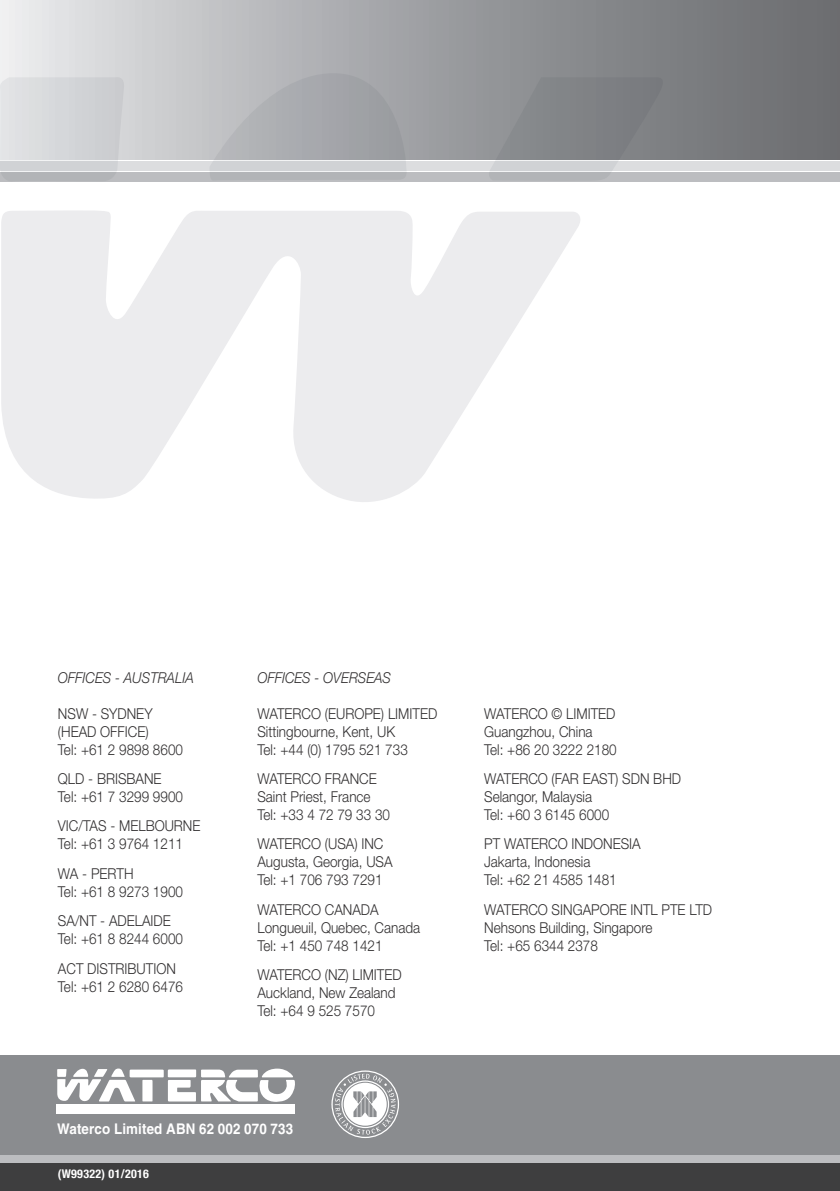
<style>
.page{position:relative;width:840px;height:1191px;background:#fff}
.page>*{position:absolute;margin:0;border:0;box-sizing:border-box;transform-origin:0 0}
.t1{font:300 15px/18px "Helvetica Neue LT Std";color:#312f30;scale:.9 1}
.t2{font:italic 300 15px "Helvetica Neue LT Std";color:#312f30;scale:.9 1}
.t3{font:700 14.8px "Helvetica";letter-spacing:.01em;color:#fff;scale:.91 1}
.t4{font:700 condensed 12px "Helvetica Neue";letter-spacing:.025em;color:#fff}
</style>
<div class="page">
<div style="left:0;top:1162px;width:839px;height:29px;background:#3e3e3f"></div>
<div style="left:0;top:1154px;width:839px;height:8px;background:#bcbdc0"></div>
<div style="left:0;top:1054px;width:839px;height:100px;background:#8a8c8f"></div>
<div style="left:0;top:0;width:839px;height:159px;background:linear-gradient(to right,#e5e6e8,#626468)"></div>
<svg style="left:57px;top:1068px;width:238px;height:34px"></svg>
<div style="left:57px;top:1104px;width:238px;height:9px;background:#fff"></div>
<svg style="left:331px;top:1070px;width:68px;height:68px"></svg>
<div style="left:0;top:162px;width:839px;height:8px;background:#dcdddf"></div>
<div style="left:0;top:173px;width:839px;height:8px;background:#bcbdc0"></div>
<svg style="left:1px;top:210px;width:579px;height:292px;fill:#ececee"></svg>
<svg style="left:209px;top:72px;width:199px;height:101px;background:#b0b1b5"></svg>
<svg style="left:0;top:75px;width:125px;height:107px"></svg>
<svg style="left:486px;top:76px;width:178px;height:97px;background:#8e9094"></svg>
<p class="t2" style="left:58px;top:668px;width:153px">OFFICES - AUSTRALIA</p>
<p class="t1" style="left:58px;top:704px;width:140px">NSW - SYDN EY (HEAD OFFICE)<br>TEL: +61 2 9898 8600</p>
<p class="t1" style="left:58px;top:769px;width:140px">QLD - BRISBAN E<br>TEL: +61 7 3299 9900</p>
<p class="t1" style="left:58px;top:817px;width:160px">VIC/TAS - MELBOURN E<br>TEL: +61 3 9764 1211</p>
<p class="t1" style="left:58px;top:864px;width:140px">WA - PERTH<br>TEL: +61 8 9273 1900</p>
<p class="t1" style="left:58px;top:911px;width:140px">SA/NT - ADELAIDE<br>TEL: +61 8 8244 6000</p>
<p class="t1" style="left:58px;top:959px;width:140px">ACT DISTRIBUTION<br>TEL: +61 2 6280 6476</p>
<p class="t2" style="left:257px;top:668px;width:21px">OFFICES</p>
<p class="t2" style="left:314px;top:668px;width:41px">- OVERSE</p>
<p class="t2" style="left:374px;top:668px;width:20px">AS</p>
<p class="t1" style="left:257px;top:704px;width:201px">WATERCO (EUROPE) LIMITED<br>SITTINGBOURNE, KENT, UK<br>TEL: +44 (0) 1795 521 733</p>
<p class="t1" style="left:257px;top:769px;width:149px">WATERCO FRAN CE<br>SAINT PRIEST, FRANCE<br>TEL: +33 4 72 79 33 30</p>
<p class="t1" style="left:257px;top:835px;width:152px">WATERCO (USA) IN C<br>AUGUSTA, GEORGIA, USA<br>TEL: +1 706 793 7291</p>
<p class="t1" style="left:257px;top:900px;width:182px">WATERCO CANADA<br>LONGUEUIL, QUEBEC, CANADA<br>TEL: +1 450 748 1421</p>
<p class="t1" style="left:257px;top:965px;width:162px">WATERCO (NZ) LIMITED<br>AUCKLAND, NEW ZEALAND<br>TEL: +64 9 525 7570</p>
<p class="t3" style="left:57px;top:1119px;width:261px">Waterco Limited ABN 62 002 070 733</p>
<p class="t4" style="left:58px;top:1166px;width:92px">(W99322) 01/2016</p>
<p class="t1" style="left:484px;top:704px;width:149px">WATERCO © LIMITED<br>GUANGZHOU, CHINA<br>TEL: +86 20 3222 2180</p>
<p class="t1" style="left:484px;top:769px;width:220px">WATERCO (FAR EAST) SDN BH D<br>SELANGOR, MALAYSIA<br>TEL: +60 3 6145 6000</p>
<p class="t1" style="left:484px;top:834px;width:175px">PT WATERCO IN DON ESIA<br>JAKARTA, INDONESIA<br>TEL: +62 21 4585 1481</p>
<p class="t1" style="left:484px;top:900px;width:171px">WATERCO SINGAPO RE INTL</p>
<p class="t1" style="left:661px;top:900px;width:58px">PTE LTD</p>
<p class="t1" style="left:484px;top:918px;width:188px">NEHSONS BUILDING, SINGAPORE<br>TEL: +65 6344 2378</p>
</div>
